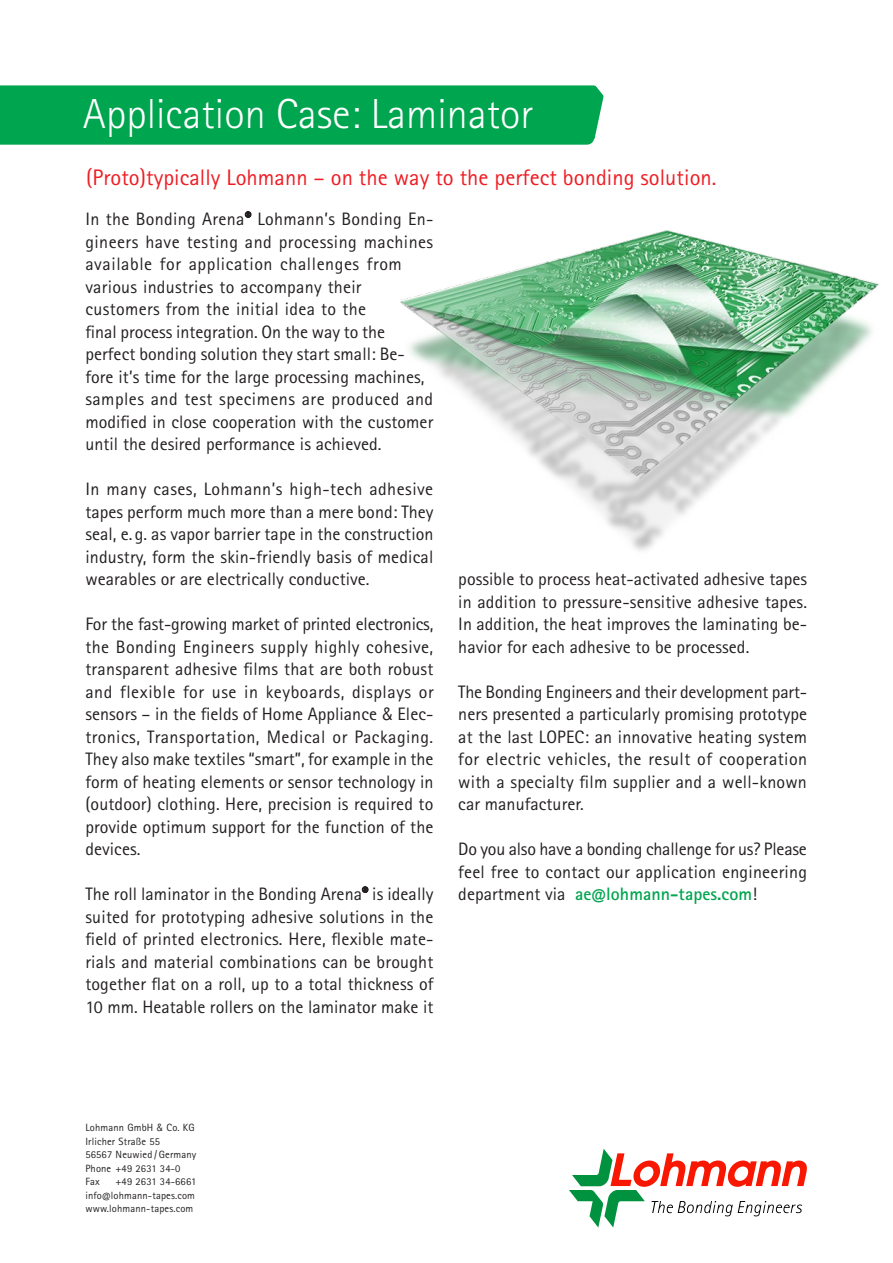
<style>
.page{position:relative;width:893px;height:1263px;background:#fff}
.page>*{position:absolute;margin:0;border:0;box-sizing:border-box;transform-origin:0 0}
.t1{font:300 42px "Rotis Sans Serif Std";letter-spacing:.005em;color:#fff}
.t2{font:22.5px "Rotis Sans Serif Std";letter-spacing:.005em;color:#ee1d23}
.t3{font:18px/22.5px "Rotis Sans Serif Std";letter-spacing:.005em;color:#231f20;text-align:justify}
.t4{font:10.5px/13.5px "Rotis Sans Serif Std";letter-spacing:.015em;color:#231f20}
.s1{font-family:"Lohmann&Regular"}
.s2{font-weight:700;color:#00a54f}
</style>
<div class="page">
<img style="left:638px;top:274px;width:241px;height:277px">
<svg style="left:400px;top:230px;width:440px;height:320px"></svg>
<div style="left:0;top:85px;width:603px;height:60px;background:#00a54f"></div>
<svg style="left:569px;top:1149px;width:238px;height:78px"></svg>
<h1 class="t1" style="left:83px;top:90px;width:452px">Application Case: Laminator</h1>
<p class="t2" style="left:86px;top:164px;width:632px">(Proto)typically Lohmann – on the way to the perfect bonding solution.</p>
<p class="t3" style="left:85px;top:208px;width:349px;text-align:left">In the Bonding Arena<sup>®</sup> Lohmann’s Bonding En&shy;gineers have testing and processing machines available for application challenges from various industries to accompany their customers from the initial idea to the<br>final process integration. On the way to the perfect bonding solution they start small: Be&shy;fore it’s time for the large processing machines, samples and test specimens are produced and modified in close cooperation with the customer until the desired performance is achieved.</p>
<p class="t3" style="left:85px;top:478px;width:350px">In many cases, Lohmann’s high-tech adhesive tapes perform much more than a mere bond: They seal, e. g. as vapor barrier tape in the construction industry, form the skin-friendly basis of medical wearables or are electrically conductive.</p>
<p class="t3" style="left:85px;top:613px;width:350px">For the fast-growing market of printed electronics, the Bonding Engineers supply highly cohesive, transparent adhesive films that are both robust and flexible for use in keyboards, displays or sensors – in the fields of Home Appliance <span class="s1">&amp;</span> Elec&shy;tronics, Transportation, Medical or Packaging.<br>They also make textiles “smart”, for example in the form of heating elements or sensor technology in (outdoor) clothing. Here, precision is required to provide optimum support for the function of the devices.</p>
<p class="t3" style="left:85px;top:883px;width:350px">The roll laminator in the Bonding Arena<sup>®</sup> is ideally suited for prototyping adhesive solutions in the field of printed electronics. Here, flexible mate&shy;rials and material combinations can be brought together flat on a roll, up to a total thickness of 10 mm. Heatable rollers on the laminator make it</p>
<p class="t3" style="left:458px;top:568px;width:350px">possible to process heat-activated adhesive tapes in addition to pressure-sensitive adhesive tapes.<br>In addition, the heat improves the laminating be&shy;havior for each adhesive to be processed.</p>
<p class="t3" style="left:458px;top:680px;width:350px">The Bonding Engineers and their development part&shy;ners presented a particularly promising prototype at the last LOPEC: an innovative heating system for electric vehicles, the result of cooperation with a specialty film supplier and a well-known car manufacturer.</p>
<p class="t3" style="left:458px;top:838px;width:350px">Do you also have a bonding challenge for us? Please feel free to contact our application engineering department via <span class="s2">ae@lohmann-tapes.com</span>!</p>
<p class="t4" style="left:85px;top:1121px;width:112px">Lohmann GmbH <span class="s1">&amp;</span> Co. KG<br>Irlicher Straße 55<br>56567 Neuwied / Germany<br>Phone +49 2631 34-0<br>Fax</p>
<p class="t4" style="left:85px;top:1175px;width:112px;text-indent:30px">+49 2631 34-6661 info@lohmann-tapes.com www.lohmann-tapes.com</p>
</div>
